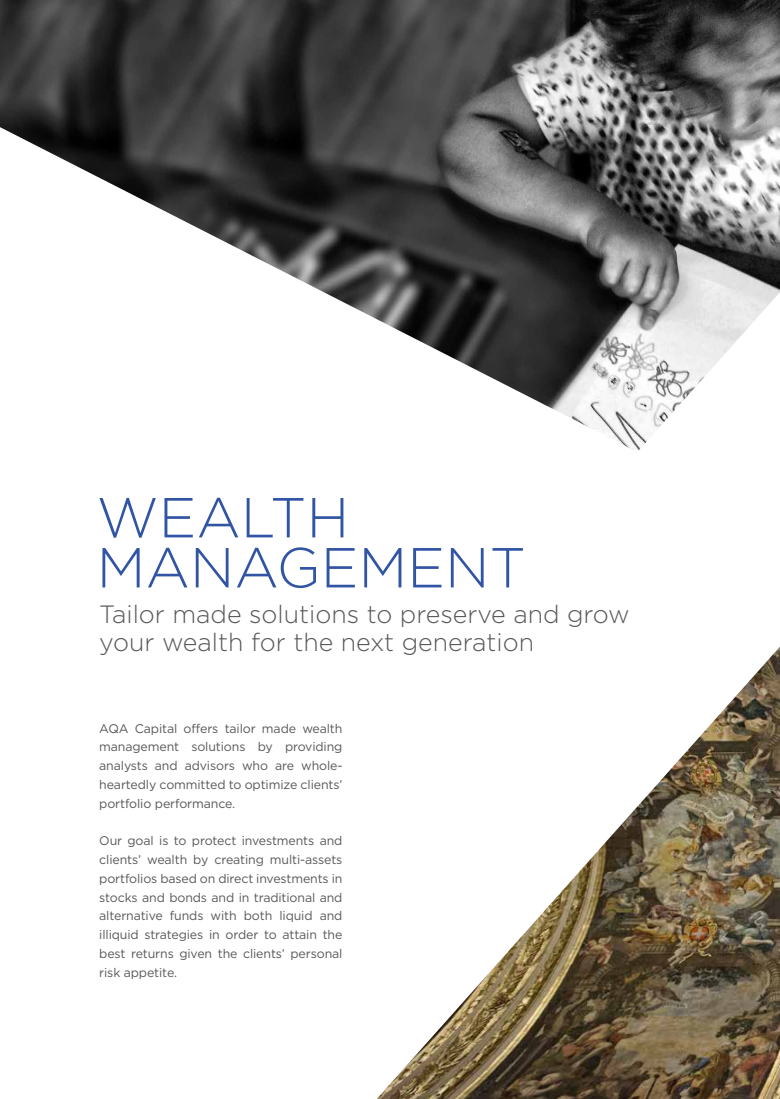
<style>
.page{position:relative;width:780px;height:1099px;background:#fff}
.page>*{position:absolute;margin:0;border:0;box-sizing:border-box;transform-origin:0 0}
.t1{font:300 56.25px/50px "Gotham";color:#3155a4}
.t2{font:300 25px/27.5px "Gotham";color:#575756}
.t3{font:12.5px/18.8px "Gotham";letter-spacing:-.01em;color:#575756;text-align:justify}
</style>
<div class="page">
<img style="left:377px;top:646px;width:403px;height:452px">
<img style="left:0;top:0;width:780px;height:451px">
<h1 class="t1" style="left:97px;top:492px;width:431px">WEALTH<br>MANAGEMENT</h1>
<h2 class="t2" style="left:99px;top:600px;width:532px">Tailor made solutions to preserve and grow your wealth for the next generation</h2>
<p class="t3" style="left:99px;top:718px;width:245px">AQA Capital offers tailor made wealth management solutions by providing analysts and advisors who are whole&shy;heartedly committed to optimize clients’ portfolio performance.</p>
<p class="t3" style="left:99px;top:831px;width:245px">Our goal is to protect investments and clients’ wealth by creating multi-assets portfolios based on direct investments in stocks and bonds and in traditional and alternative funds with both liquid and illiquid strategies in order to attain the best returns given the clients’ personal risk appetite.</p>
</div>
